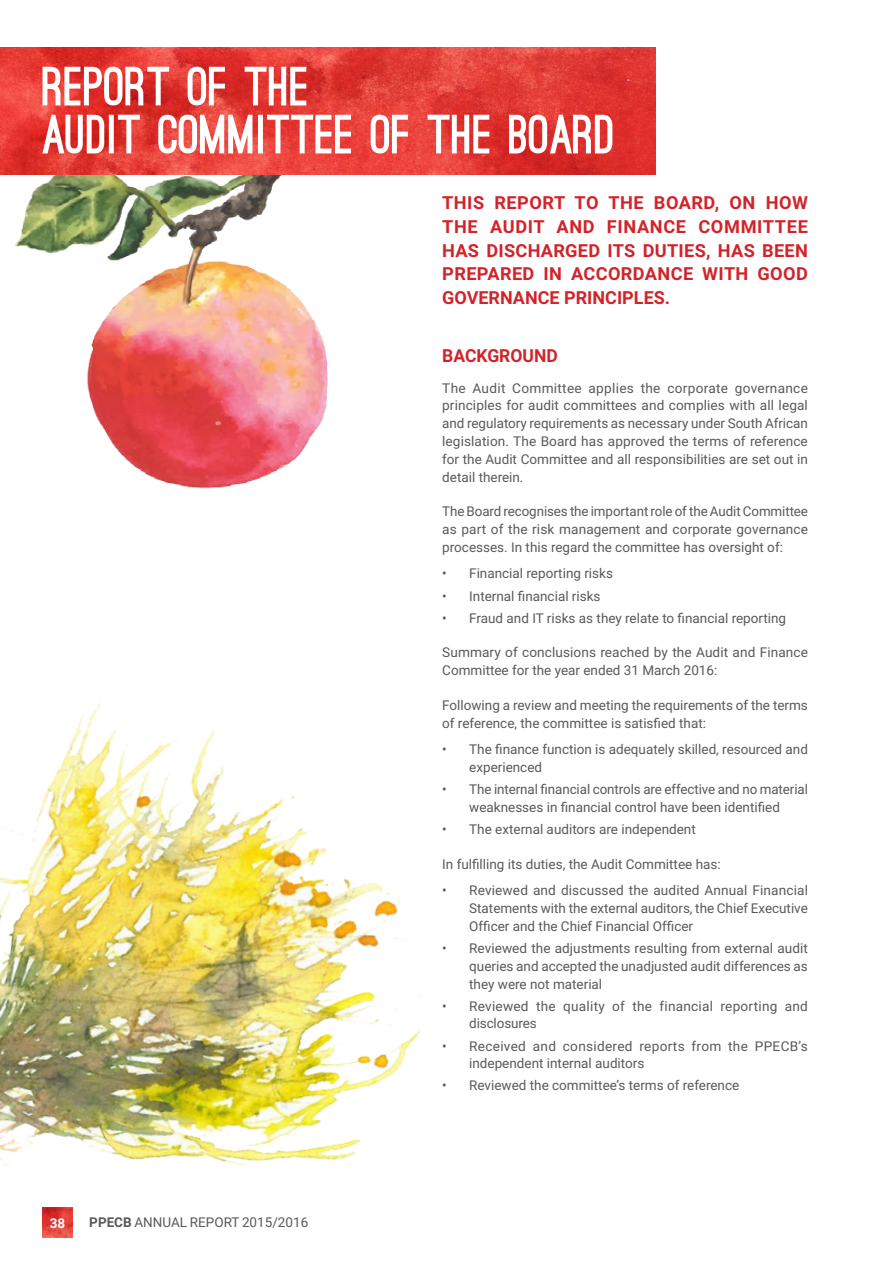
<style>
.page{position:relative;width:893px;height:1263px;background:#fff}
.page>*{position:absolute;margin:0;border:0;box-sizing:border-box;transform-origin:0 0}
.t1{font:900 52.5px/48px "Ostrich Sans";color:#fff}
.t2{font:700 18px "Roboto";letter-spacing:.025em;color:#d2232a}
.t3{font:13.5px/17.9px "Roboto";color:#58595b;text-align:justify}
.t4{font:13.5px/17.9px "Roboto";letter-spacing:.02em;color:#58595b}
.t5{font:700 13.5px "Roboto";color:#fff}
.s1{font-weight:700}
</style>
<div class="page">
<img style="left:15px;top:175px;width:313px;height:314px">
<img style="left:0;top:47px;width:656px;height:128px">
<img style="left:0;top:703px;width:420px;height:535px">
<img style="left:43px;top:1208px;width:30px;height:30px">
<h1 class="t1" style="left:43px;top:65px;width:574px">REPORT OF THE<br>AUDIT COMMITTEE OF THE BOARD</h1>
<h2 class="t2" style="left:442px;top:190px;width:23px">THIS</h2>
<h2 class="t2" style="left:494px;top:190px;width:13px">REPORT</h2>
<h2 class="t2" style="left:575px;top:190px;width:47px">TO THE</h2>
<h2 class="t2" style="left:654px;top:190px;width:13px">BOARD</h2>
<h2 class="t2" style="left:715px;top:190px;width:28px">, ON</h2>
<h2 class="t2" style="left:766px;top:190px;width:15px">HOW</h2>
<h2 class="t2" style="left:442px;top:214px;width:13px">THE</h2>
<h2 class="t2" style="left:490px;top:214px;width:24px">AUDIT</h2>
<h2 class="t2" style="left:556px;top:214px;width:14px">AND</h2>
<h2 class="t2" style="left:607px;top:214px;width:23px">FINANCE</h2>
<h2 class="t2" style="left:698px;top:214px;width:26px">COMMITTEE</h2>
<h2 class="t2" style="left:442px;top:238px;width:13px">HAS</h2>
<h2 class="t2" style="left:487px;top:238px;width:13px">DISCHARGED</h2>
<h2 class="t2" style="left:608px;top:238px;width:10px">ITS</h2>
<h2 class="t2" style="left:643px;top:238px;width:12px">DUTIES</h2>
<h2 class="t2" style="left:706px;top:238px;width:25px">, HAS</h2>
<h2 class="t2" style="left:762px;top:238px;width:24px">BEEN</h2>
<h2 class="t2" style="left:442px;top:261px;width:13px">PREPARED</h2>
<h2 class="t2" style="left:543px;top:261px;width:41px">IN ACCORDANCE</h2>
<h2 class="t2" style="left:702px;top:261px;width:13px">WITH</h2>
<h2 class="t2" style="left:757px;top:261px;width:14px">GOOD</h2>
<h2 class="t2" style="left:442px;top:285px;width:13px">GOVERNANCE</h2>
<h2 class="t2" style="left:564px;top:285px;width:11px">PRINCIPLES</h2>
<h2 class="t2" style="left:665px;top:285px;width:7px">.</h2>
<p class="t5" style="left:50px;top:1213px;width:17px">38</p>
<p class="t3" style="left:89px;top:1213px;width:220px"><span class="s1">PPECB</span> ANNUAL REPORT 2015/2016</p>
<h2 class="t2" style="left:442px;top:343px;width:12px">BAC</h2>
<h2 class="t2" style="left:476px;top:343px;width:24px">KGROUND</h2>
<p class="t3" style="left:442px;top:378px;width:367px">The Audit Committee applies the corporate governance principles for audit committees and complies with all legal and regulatory requirements as necessary under South African legislation. The Board has approved the terms of reference for the Audit Committee and all responsibilities are set out in detail therein.</p>
<p class="t3" style="left:442px;top:502px;width:367px">The Board recognises the important role of the Audit Committee as part of the risk management and corporate governance processes. In this regard the committee has oversight of:</p>
<p class="t3" style="left:442px;top:564px;width:172px">• Financial reporting risks</p>
<p class="t3" style="left:442px;top:586px;width:160px">• Internal financial risks</p>
<p class="t3" style="left:442px;top:608px;width:345px">• Fraud and IT risks as they relate to financial reporting</p>
<p class="t3" style="left:442px;top:643px;width:367px">Summary of conclusions reached by the Audit and Finance<br>Committee for the year ended 31 March 2016:</p>
<p class="t3" style="left:442px;top:696px;width:367px">Following a review and meeting the requirements of the terms of reference, the committee is satisfied that:</p>
<p class="t3" style="left:469px;top:740px;width:340px;text-indent:-27px">• The finance function is adequately skilled, resourced and experienced</p>
<p class="t3" style="left:442px;top:780px;width:367px;text-align:center">• The internal financial controls are effective and no material weaknesses in financial control have been identified</p>
<p class="t3" style="left:442px;top:820px;width:255px">• The external auditors are independent</p>
<p class="t3" style="left:442px;top:855px;width:280px">In fulfilling its duties, the Audit Committee has:</p>
<p class="t3" style="left:469px;top:881px;width:340px;text-indent:-27px">• Reviewed and discussed the audited Annual Financial Statements with the external auditors, the Chief Executive Officer and the Chief Financial Officer</p>
<p class="t3" style="left:469px;top:939px;width:340px;text-indent:-27px">• Reviewed the adjustments resulting from external audit queries and accepted the unadjusted audit differences as they were not material</p>
<p class="t3" style="left:469px;top:996px;width:340px;text-indent:-27px">• Reviewed the quality of the financial reporting and disclosures</p>
<p class="t4" style="left:469px;top:1036px;width:340px;text-indent:-27px">• Received and considered reports from the PPECB’s independent internal auditors</p>
<p class="t3" style="left:442px;top:1076px;width:299px">• Reviewed the committee’s terms of reference</p>
</div>
